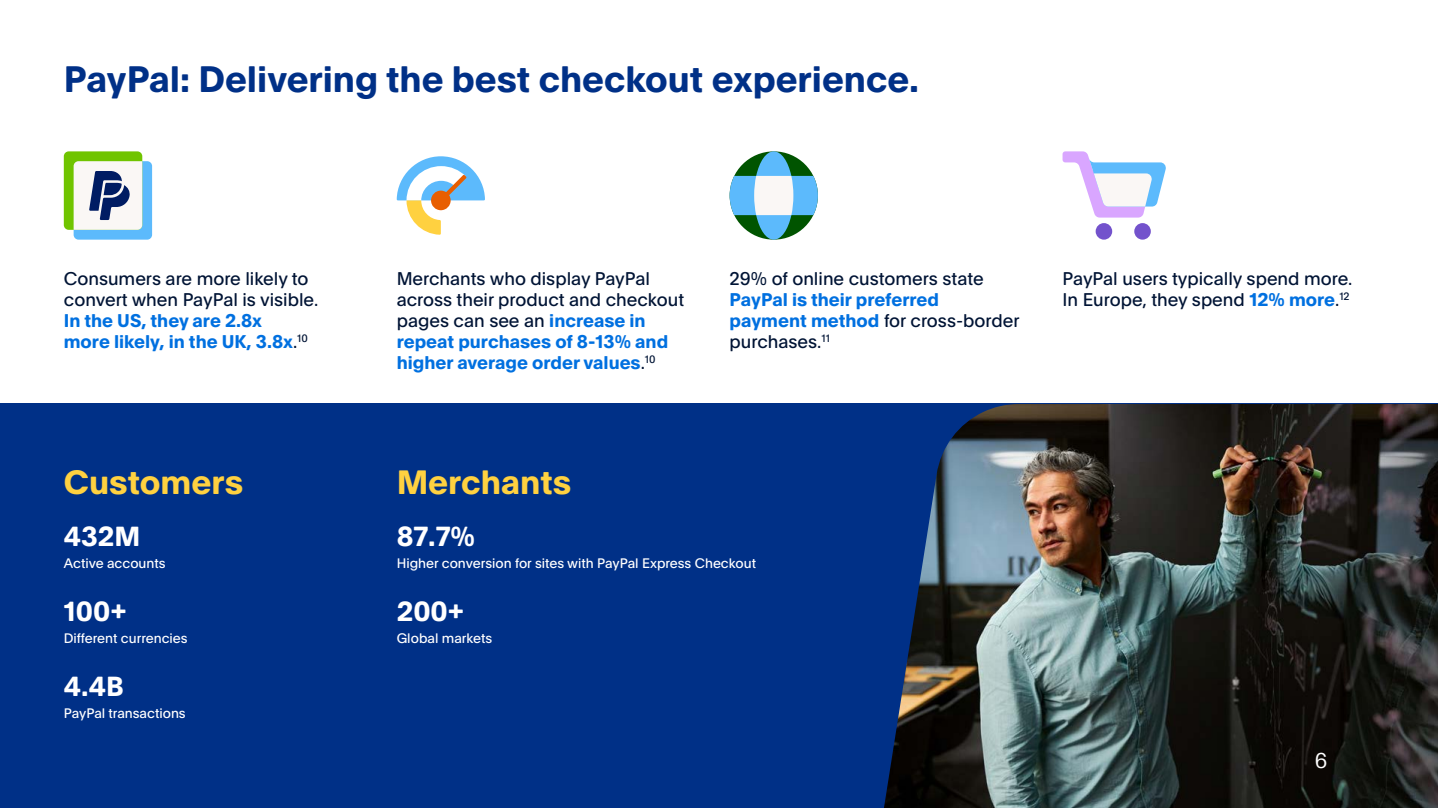
<style>
.page{position:relative;width:1438px;height:808px;background:#fff}
.page>*{position:absolute;margin:0;border:0;box-sizing:border-box;transform-origin:0 0}
.t1{font:700 36px "Pay Pal Open";color:#003087}
.t2{font:700 33px "Pay Pal Open";color:#ffd140}
.t3{font:700 27px "Pay Pal Open";color:#fff}
.t4{font:300 21px "Pay Pal Open";color:#fff}
.t5{font:18px/21px "Pay Pal Open";color:#001435}
.t6{font:700 18px/21px "Pay Pal Open";color:#0070e0}
.t7{font:13.5px "Pay Pal Open";color:#fff}
.s1{font-weight:400;color:#001435}
.s2{font-weight:700;color:#0070e0}
</style>
<div class="page">
<div style="left:0;top:404px;width:1437px;height:404px;background:#003087"></div>
<img style="left:884px;top:404px;width:553px;height:404px">
<div style="left:74px;top:161px;width:78px;height:79px;background:#5cbafc;border-radius:5px"></div>
<div style="left:64px;top:151px;width:78px;height:79px;background:#70c400;border-radius:5px"></div>
<svg style="left:74px;top:161px;width:68px;height:69px;background:#bcc1d0"></svg>
<svg style="left:396px;top:156px;width:89px;height:79px"></svg>
<svg style="left:729px;top:151px;width:88px;height:89px"></svg>
<div style="left:1095px;top:223px;width:17px;height:17px;background:#7352cc;border-radius:50%"></div>
<div style="left:1134px;top:223px;width:16px;height:17px;background:#7352cc;border-radius:50%"></div>
<svg style="left:1062px;top:151px;width:104px;height:67px"></svg>
<h1 class="t1" style="left:64px;top:53px;width:856px">PayPal: Delivering the best checkout experience.</h1>
<p class="t5" style="left:64px;top:268px;width:256px">Consumers are more likely to convert when PayPal is visible.</p>
<p class="t6" style="left:64px;top:309px;width:245px">In the US, they are 2.8x more likely, in the UK, 3.8x<span class="s1">.</span><sup>10</sup></p>
<h2 class="t2" style="left:64px;top:458px;width:181px">Customers</h2>
<h3 class="t3" style="left:64px;top:517px;width:78px">432M</h3>
<p class="t7" style="left:64px;top:554px;width:103px">Active accounts</p>
<h3 class="t3" style="left:64px;top:592px;width:64px">100+</h3>
<p class="t7" style="left:64px;top:629px;width:125px">Different currencies</p>
<h3 class="t3" style="left:64px;top:667px;width:61px">4.4B</h3>
<p class="t7" style="left:64px;top:704px;width:123px">PayPal transactions</p>
<p class="t5" style="left:396px;top:268px;width:289px">Merchants who display PayPal across their product and checkout pages can see an <span class="s2">increase in repeat purchases of 8-13% and higher average order values</span>.<sup>10</sup></p>
<p class="t5" style="left:729px;top:268px;width:255px">29% of online customers state</p>
<p class="t6" style="left:729px;top:288px;width:291px">PayPal is their preferred payment method <span class="s1">for cross-border purchases.</span><sup>11</sup></p>
<h2 class="t2" style="left:396px;top:458px;width:176px">Merchants</h2>
<h3 class="t3" style="left:396px;top:517px;width:80px">87.7%</h3>
<p class="t7" style="left:396px;top:554px;width:361px">Higher conversion for sites with PayPal Express Checkout</p>
<h3 class="t3" style="left:396px;top:592px;width:69px">200+</h3>
<p class="t7" style="left:396px;top:629px;width:97px">Global markets</p>
<p class="t5" style="left:1062px;top:268px;width:291px">PayPal users typically spend more.<br>In Europe, they spend <span class="s2">12% more</span>.<sup>12</sup></p>
<p class="t4" style="left:1314px;top:746px;width:14px">6</p>
</div>
